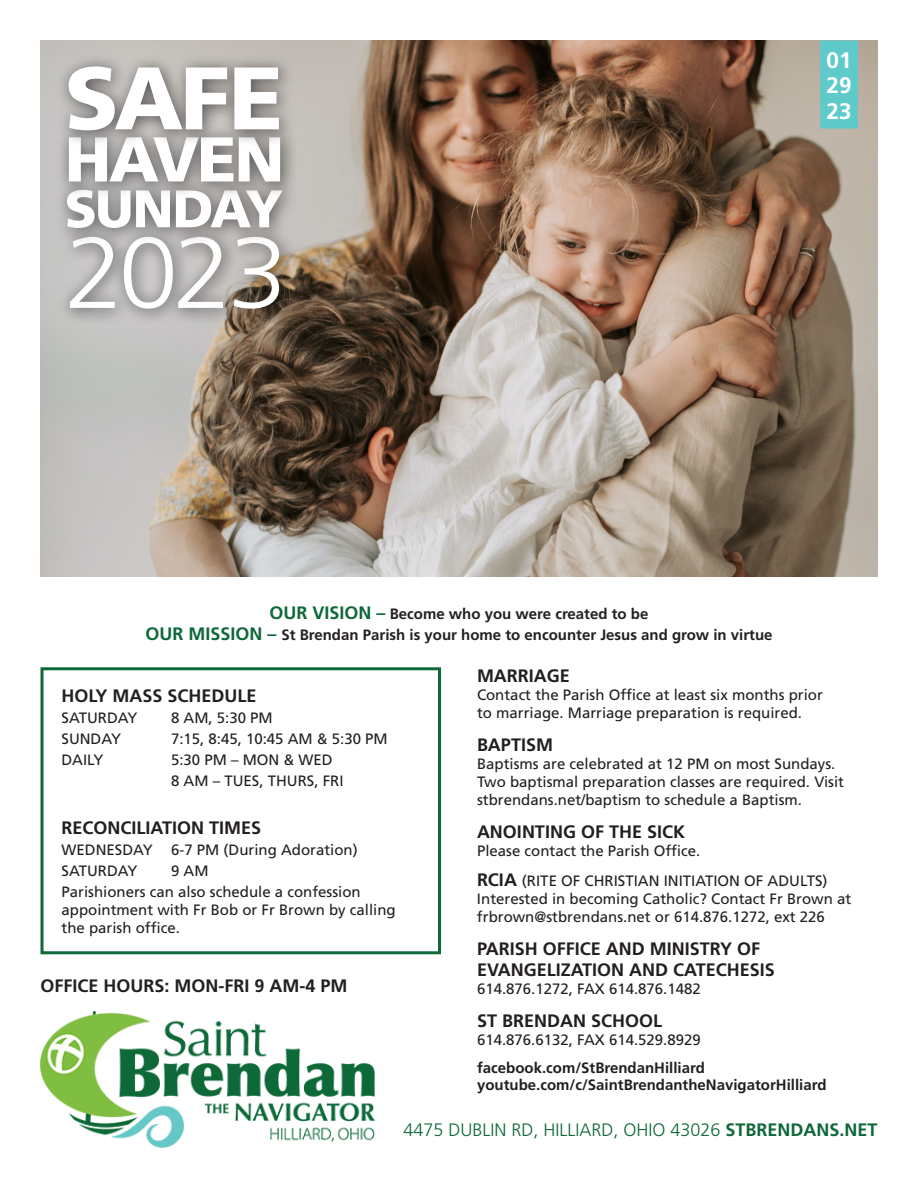
<style>
.page{position:relative;width:918px;height:1188px;background:#fff}
.page>*{position:absolute;margin:0;border:0;box-sizing:border-box;transform-origin:0 0}
.t1{font:700 22.5px "Frutiger";color:#fff}
.t2{font:700 18px/21px "Frutiger";color:#231f20}
.t3{font:300 18px "Frutiger";color:#0f6838}
.t4{font:15px/18px "Frutiger";color:#231f20}
.t5{font:700 15px "Frutiger";color:#231f20}
.s1{font-size:18px;color:#0f6838}
.s2{font-weight:700;font-size:18px}
.s3{font-weight:700}
</style>
<div class="page">
<img style="left:40px;top:40px;width:838px;height:537px">
<div style="left:58px;top:225px;width:238px;height:101px;background:#231f20;opacity:.7"></div>
<svg style="left:70px;top:245px;width:209px;height:64px"></svg>
<div style="left:55px;top:178px;width:243px;height:67px;background:#231f20;opacity:.7"></div>
<svg style="left:67px;top:199px;width:216px;height:29px"></svg>
<div style="left:56px;top:125px;width:242px;height:74px;background:#231f20;opacity:.7"></div>
<svg style="left:69px;top:148px;width:211px;height:33px"></svg>
<div style="left:56px;top:54px;width:241px;height:94px;background:#231f20;opacity:.7"></div>
<svg style="left:69px;top:66px;width:210px;height:64px"></svg>
<div style="left:40px;top:667px;width:401px;height:287px;border:3px solid #0f6838"></div>
<img style="left:40px;top:1012px;width:335px;height:135px">
<div style="left:821px;top:41px;width:36px;height:87px;background:#5ecbca"></div>
<div style="left:820px;top:41px;width:38px;height:88px;border:2px solid #5ecbca"></div>
<p class="t1" style="left:827px;top:47px;width:27px">01</p>
<p class="t1" style="left:827px;top:72px;width:27px">29</p>
<p class="t1" style="left:827px;top:98px;width:27px">23</p>
<p class="t5" style="left:270px;top:605px;width:380px"><span class="s1">OUR VISION –</span> Become who you were created to be</p>
<p class="t5" style="left:145px;top:626px;width:629px"><span class="s1">OUR MISSION –</span> St Brendan Parish is your home to encounter Jesus and grow in virtue</p>
<p class="t2" style="left:61px;top:685px;width:197px">HOLY MASS SCHEDULE</p>
<p class="t4" style="left:62px;top:709px;width:78px">SATURDAY</p>
<p class="t4" style="left:171px;top:709px;width:103px">8 AM, 5:30 PM</p>
<p class="t4" style="left:62px;top:730px;width:61px">SUNDAY</p>
<p class="t4" style="left:171px;top:730px;width:218px">7:15, 8:45, 10:45 AM &amp; 5:30 PM</p>
<p class="t4" style="left:62px;top:751px;width:43px">DAILY</p>
<p class="t4" style="left:171px;top:751px;width:163px">5:30 PM – MON &amp; WED</p>
<p class="t4" style="left:171px;top:772px;width:174px">8 AM – TUES, THURS, FRI</p>
<p class="t2" style="left:62px;top:817px;width:201px">RECONCILIATION TIMES</p>
<p class="t4" style="left:62px;top:841px;width:298px">WEDNESDAY 6-7 PM (During Adoration)</p>
<p class="t4" style="left:62px;top:862px;width:78px">SATURDAY</p>
<p class="t4" style="left:171px;top:862px;width:39px">9 AM</p>
<p class="t4" style="left:62px;top:883px;width:336px">Parishioners can also schedule a confession appointment with Fr Bob or Fr Brown by calling the parish office.</p>
<p class="t2" style="left:40px;top:975px;width:309px">OFFICE HOURS: MON-FRI 9 AM-4 PM</p>
<p class="t2" style="left:477px;top:665px;width:94px">MARRIAGE</p>
<p class="t4" style="left:477px;top:685px;width:347px">Contact the Parish Office at least six months prior to marriage. Marriage preparation is required.</p>
<p class="t2" style="left:477px;top:734px;width:78px">BAPTISM</p>
<p class="t4" style="left:477px;top:754px;width:369px">Baptisms are celebrated at 12 PM on most Sundays.<br>Two baptismal preparation classes are required. Visit stbrendans.net/baptism to schedule a Baptism.</p>
<p class="t2" style="left:477px;top:821px;width:210px">ANOINTING OF THE SICK</p>
<p class="t4" style="left:477px;top:841px;width:225px">Please contact the Parish Office.</p>
<p class="t4" style="left:477px;top:871px;width:376px"><span class="s2">RCIA</span> (RITE OF CHRISTIAN INITIATION OF ADULTS)<br>Interested in becoming Catholic? Contact Fr Brown at frbrown@stbrendans.net or 614.876.1272, ext 226</p>
<p class="t2" style="left:477px;top:938px;width:299px">PARISH OFFICE AND MINISTRY OF<br>EVANGELIZATION AND CATECHESIS</p>
<p class="t4" style="left:477px;top:979px;width:225px">614.876.1272, FAX 614.876.1482</p>
<p class="t2" style="left:477px;top:1010px;width:187px">ST BRENDAN SCHOOL</p>
<p class="t4" style="left:477px;top:1030px;width:225px">614.876.6132, FAX 614.529.8929</p>
<p class="t5" style="left:477px;top:1059px;width:229px">facebook.com/StBrendanHilliard</p>
<p class="t5" style="left:477px;top:1076px;width:351px">youtube.com/c/SaintBrendantheNavigatorHilliard</p>
<p class="t3" style="left:403px;top:1119px;width:476px">4475 DUBLIN RD, HILLIARD, OHIO 43026 <span class="s3">STBRENDANS.NET</span></p>
</div>
